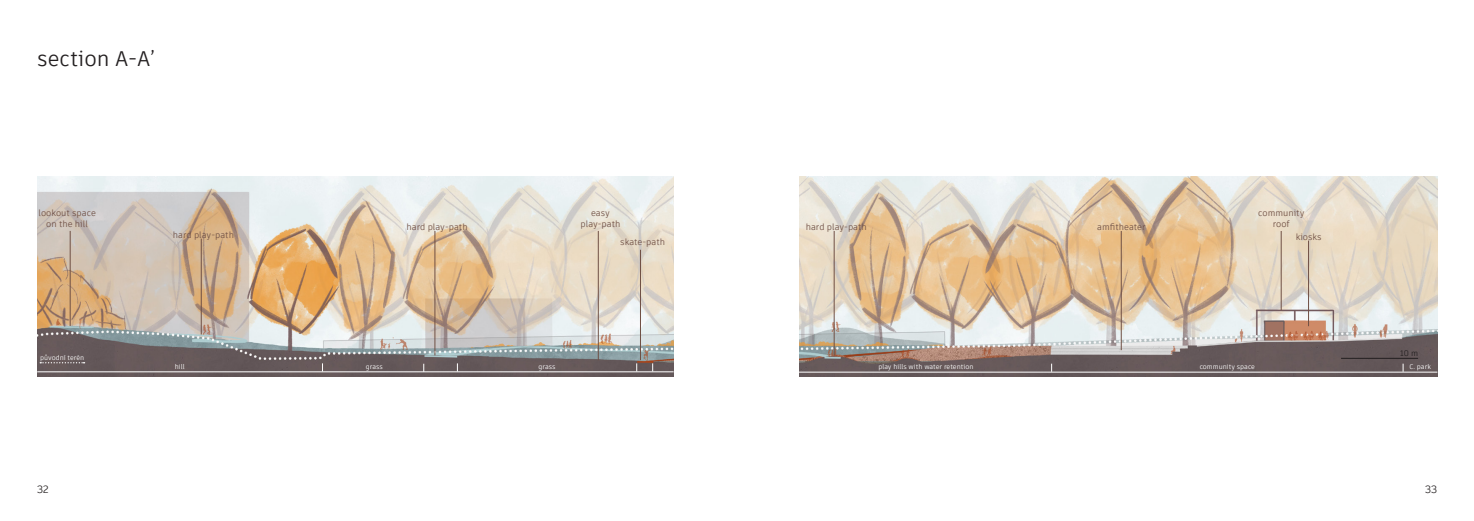
<style>
.page{position:relative;width:1474px;height:521px;background:#fff}
.page>*{position:absolute;margin:0;border:0;box-sizing:border-box;transform-origin:0 0}
.t1{font:21px "Artifakt Element";color:#231f20}
.t2{font:10.5px "Artifakt Element";color:#231f20}
.t3{font:8.75px/10.5px "Artifakt Element";color:#6f4f44;text-align:center}
.t4{font:8.05px "Artifakt Element";color:#231f20}
.t5{font:6.74px "Artifakt Element";color:#fff}
</style>
<div class="page">
<img style="left:800px;top:177px;width:636px;height:199px">
<img style="left:38px;top:177px;width:635px;height:199px">
<hr style="left:1340px;top:358px;width:77px;height:1px;background:#231f20">
<hr style="left:799px;top:372px;width:638px;height:1px;background:#fff">
<hr style="left:37px;top:371px;width:636px;height:1px;background:#fff">
<svg style="left:40px;top:362px;width:45px;height:1px"></svg>
<hr style="left:70px;top:231px;width:1px;height:95px;background:#6f4f44">
<hr style="left:201px;top:239px;width:1px;height:95px;background:#6f4f44">
<hr style="left:434px;top:231px;width:1px;height:124px;background:#6f4f44">
<hr style="left:833px;top:231px;width:1px;height:125px;background:#6f4f44">
<hr style="left:1120px;top:231px;width:1px;height:119px;background:#6f4f44">
<hr style="left:1280px;top:231px;width:1px;height:79px;background:#6f4f44">
<hr style="left:1308px;top:241px;width:1px;height:85px;background:#6f4f44">
<hr style="left:640px;top:250px;width:1px;height:110px;background:#6f4f44">
<hr style="left:598px;top:231px;width:1px;height:129px;background:#6f4f44">
<p class="t1" style="left:37px;top:44px;width:119px">section A-A’</p>
<p class="t3" style="left:38px;top:208px;width:59px">lookout space</p>
<p class="t3" style="left:46px;top:218px;width:43px">on the hill</p>
<p class="t5" style="left:40px;top:353px;width:46px">původní terén</p>
<p class="t3" style="left:173px;top:229px;width:63px">hard play-path</p>
<p class="t3" style="left:591px;top:208px;width:20px">easy</p>
<p class="t3" style="left:580px;top:218px;width:41px">play-path</p>
<p class="t3" style="left:406px;top:222px;width:63px">hard play-path</p>
<p class="t3" style="left:805px;top:222px;width:63px">hard play-path</p>
<p class="t3" style="left:1097px;top:222px;width:50px">amfitheater</p>
<p class="t3" style="left:620px;top:237px;width:46px">skate-path</p>
<p class="t3" style="left:1258px;top:208px;width:48px">community roof</p>
<p class="t3" style="left:1295px;top:231px;width:27px">kiosks</p>
<p class="t4" style="left:1400px;top:348px;width:19px">10 m</p>
<p class="t5" style="left:175px;top:362px;width:12px">hill</p>
<p class="t5" style="left:366px;top:362px;width:19px">grass</p>
<p class="t5" style="left:538px;top:362px;width:19px">grass</p>
<p class="t5" style="left:878px;top:362px;width:97px">play hills with water retention</p>
<p class="t5" style="left:1199px;top:362px;width:57px">community space</p>
<p class="t5" style="left:1409px;top:362px;width:23px">C. park</p>
<p class="t2" style="left:37px;top:482px;width:13px">32</p>
<p class="t2" style="left:1425px;top:482px;width:14px">33</p>
</div>
